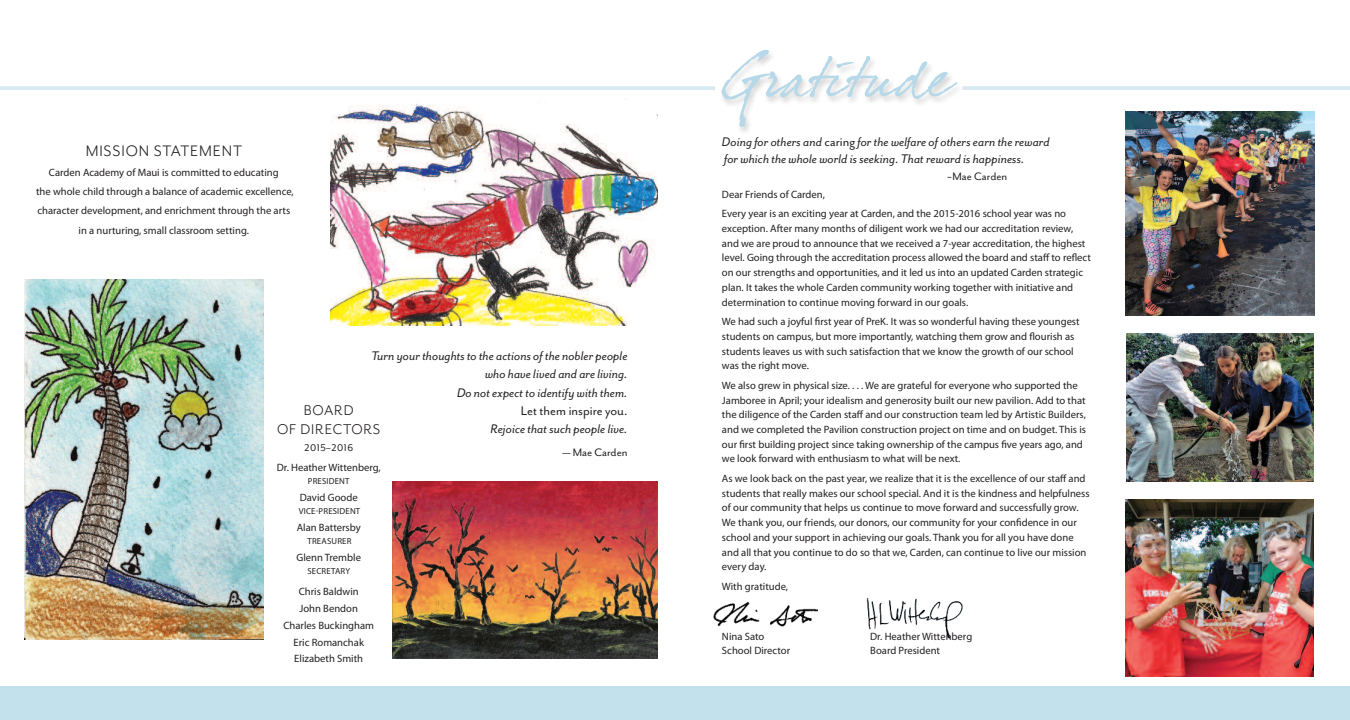
<style>
.page{position:relative;width:1350px;height:720px;background:#fff}
.page>*{position:absolute;margin:0;border:0;box-sizing:border-box;transform-origin:0 0}
.t1{font:56.25px "Dear Joefour";letter-spacing:.025em;color:#b6d8e8}
.t2{font:17.5px "Mr Eaves San OT";letter-spacing:.05em;color:#231f20}
.t3{font:16.25px/18.9px "Mr Eaves San OT";letter-spacing:.05em;color:#231f20;text-align:center}
.t4{font:italic 14.38px/18.4px "Mr Eaves San OT";color:#231f20;text-align:right}
.t5{font:14.38px "Mr Eaves San OT";color:#231f20}
.t6{font:12.5px "Mr Eaves San OT";color:#231f20}
.t7{font:11.25px "Mr Eaves San OT";letter-spacing:.05em;color:#231f20}
.t8{font:10.62px/14.6px "Myriad Pro";color:#231f20}
.t9{font:8.75px "Myriad Pro";letter-spacing:.02em;color:#231f20}
.s1{font-style:normal}
</style>
<div class="page">
<div style="left:0;top:686px;width:675px;height:34px;background:#c3e0ed"></div>
<div style="left:675px;top:686px;width:675px;height:34px;background:#c3e0ed"></div>
<img style="left:713px;top:602px;width:104px;height:25px">
<img style="left:866px;top:597px;width:97px;height:41px">
<img style="left:392px;top:482px;width:266px;height:176px">
<img style="left:24px;top:280px;width:240px;height:359px">
<img style="left:330px;top:99px;width:328px;height:227px">
<hr style="left:0;top:86px;width:715px;height:4px;background:#d7eaf3">
<hr style="left:962px;top:86px;width:388px;height:4px;background:#d7eaf3">
<img style="left:1126px;top:111px;width:188px;height:205px">
<img style="left:1126px;top:333px;width:188px;height:149px">
<img style="left:1126px;top:499px;width:187px;height:177px">
<h2 class="t2" style="left:86px;top:140px;width:158px">MISSION STATEMENT</h2>
<p class="t8" style="left:36px;top:163px;width:259px;line-height:19.4px;text-align:center">Carden academy of maui is committed to educating<br>the whole child through a balance of academic excellence, character development, and enrichment through the arts in a nurturing, small classroom setting.</p>
<h3 class="t4" style="left:371px;top:348px;width:258px">Turn yourthoughtsto the actions of the nobler people who havelived and areliving.<br>Do notexpect to identify with them.</h3>
<h3 class="t5" style="left:521px;top:406px;width:108px">Let them inspire you.</h3>
<h3 class="t4" style="left:490px;top:421px;width:139px">Rejoicethatsuch peoplelive.</h3>
<p class="t6" style="left:563px;top:449px;width:67px">— Mae Carden</p>
<h3 class="t3" style="left:277px;top:400px;width:105px">BOARD<br>OF DIRECTORS</h3>
<p class="t7" style="left:304px;top:444px;width:50px">2015–2016</p>
<p class="t8" style="left:277px;top:461px;width:106px">dr. Heather Wittenberg,</p>
<p class="t9" style="left:308px;top:478px;width:43px">President</p>
<p class="t8" style="left:300px;top:491px;width:59px">david Goode</p>
<p class="t9" style="left:299px;top:508px;width:63px">ViCe-President</p>
<p class="t8" style="left:297px;top:521px;width:66px">alan Battersby</p>
<p class="t9" style="left:308px;top:538px;width:45px">treasurer</p>
<p class="t8" style="left:296px;top:551px;width:66px">Glenn tremble</p>
<p class="t9" style="left:307px;top:568px;width:44px">seCretary</p>
<p class="t8" style="left:283px;top:584px;width:92px;line-height:16.9px;text-align:center">Chris Baldwin<br>John Bendon<br>Charles Buckingham eric romanchak elizabeth smith</p>
<h1 class="t1" style="left:721px;top:45px;width:231px">Gra titude</h1>
<h3 class="t4" style="left:722px;top:135px;width:329px;line-height:17px;text-align:left">Doing for others and <span class="s1">caring</span> forthe welfare of othersearn thereward for which the whole world isseeking. Thatreward is happiness.</h3>
<p class="t6" style="left:947px;top:173px;width:62px">~Mae Carden</p>
<p class="t8" style="left:722px;top:185px;width:346px;line-height:19.8px">dear friends of Carden,<br>every year is an exciting year at Carden, and the 2015-2016 school year was no</p>
<p class="t8" style="left:722px;top:222px;width:371px">exception. after many months of diligent work we had our accreditation review, and we are proud to announce that we received a 7-year accreditation, the highest level. Going through the accreditation process allowed the board and staff to reflect on our strengths and opportunities, and it led us into an updated Carden strategic plan. it takes the whole Carden community working together with initiative and determination to continue moving forward in our goals.</p>
<p class="t8" style="left:722px;top:315px;width:359px">We had such a joyful first year of PreK. it was so wonderful having these youngest students on campus, but more importantly, watching them grow and flourish as students leaves us with such satisfaction that we know the growth of our school was the right move.</p>
<p class="t8" style="left:722px;top:379px;width:366px">We also grew in physical size. . . . We are grateful for everyone who supported the Jamboree in april; your idealism and generosity built our new pavilion. add to that the diligence of the Carden staff and our construction team led by artistic Builders, and we completed the Pavilion construction project on time and on budget. this is our first building project since taking ownership of the campus five years ago, and we look forward with enthusiasm to what will be next.</p>
<p class="t8" style="left:722px;top:472px;width:369px">as we look back on the past year, we realize that it is the excellence of our staff and students that really makes our school special. and it is the kindness and helpfulness of our community that helps us continue to move forward and successfully grow.<br>We thank you, our friends, our donors, our community for your confidence in our school and your support in achieving our goals. thank you for all you have done and all that you continue to do so that we, Carden, can continue to live our mission every day.</p>
<p class="t8" style="left:722px;top:580px;width:68px">With gratitude,</p>
<p class="t8" style="left:722px;top:630px;width:44px">nina sato</p>
<p class="t8" style="left:870px;top:630px;width:104px">dr. Heather Wittenberg</p>
<p class="t8" style="left:722px;top:644px;width:70px">school director</p>
<p class="t8" style="left:870px;top:644px;width:71px">Board President</p>
</div>
